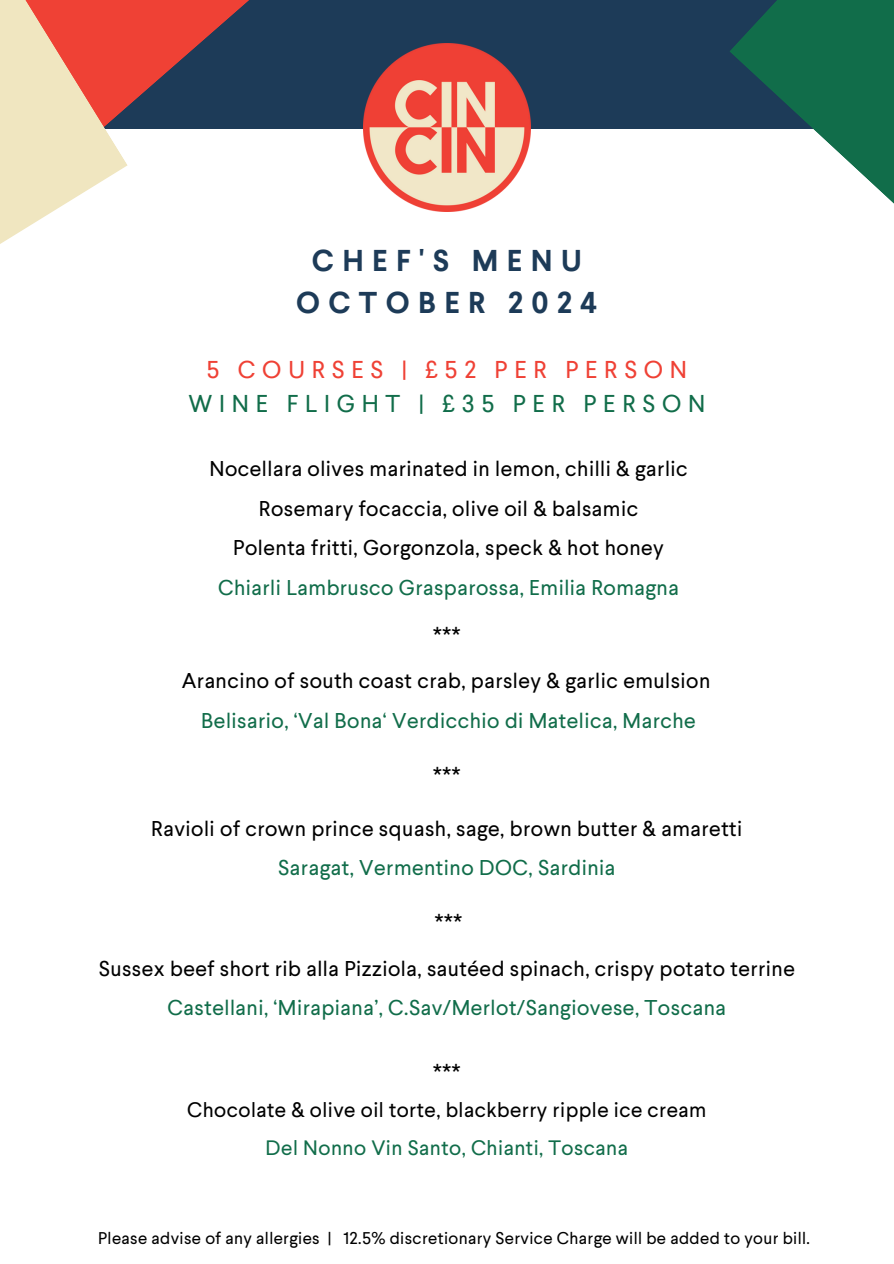
<style>
.page{position:relative;width:894px;height:1264px;background:#fff}
.page>*{position:absolute;margin:0;border:0;box-sizing:border-box;transform-origin:0 0}
.t1{font:700 30px/41.7px "Larsseit";letter-spacing:.28em;color:#1d3b58;text-align:center}
.t2{font:24.75px "Larsseit";color:#000}
.t3{font:24.3px/33.8px "Larsseit";letter-spacing:.28em;color:#116d4a;text-align:center}
.t4{font:21.3px/39.3px "Larsseit";letter-spacing:.025em;color:#000;text-align:center}
.t5{font:20.85px/38.2px "Larsseit";letter-spacing:.025em;color:#000;text-align:center}
.t6{font:16.95px "Larsseit";letter-spacing:.025em;color:#000}
.s1{color:#ef4135}
.s2{color:#116d4a}
</style>
<div class="page">
<div style="left:0;top:0;width:893px;height:128px;background:#1d3b58"></div>
<svg style="left:128px;top:0;width:332px;height:129px"></svg>
<svg style="left:0;top:0;width:128px;height:244px;fill:#f0e6c0"></svg>
<img style="left:363px;top:44px;width:168px;height:167px">
<svg style="left:729px;top:0;width:164px;height:203px;fill:#116d4a"></svg>
<h1 class="t1" style="left:296px;top:239px;width:303px">CHEF'S MENU<br>OCTOBER 2024</h1>
<h2 class="t3" style="left:188px;top:352px;width:518px"><span class="s1">5 COURSES | £52 PER PERSON<br></span>WINE FLIGHT | £35 PER PERSON</h2>
<h3 class="t4" style="left:209px;top:448px;width:479px">Nocellara olives marinated in lemon, chilli &amp; garlic Rosemary focaccia, olive oil &amp; balsamic<br>Polenta fritti, Gorgonzola, speck &amp; hot honey <span class="s2">Chiarli Lambrusco Grasparossa, Emilia Romagna</span></h3>
<h3 class="t2" style="left:433px;top:620px;width:29px">***</h3>
<h3 class="t4" style="left:182px;top:660px;width:530px">Arancino of south coast crab, parsley &amp; garlic emulsion<br><span class="s2">Belisario, ‘Val Bona‘ Verdicchio di Matelica, Marche</span></h3>
<p class="t2" style="left:433px;top:760px;width:29px">***</p>
<p class="t4" style="left:151px;top:808px;width:592px">Ravioli of crown prince squash, sage, brown butter &amp; amaretti<br><span class="s2">Saragat, Vermentino DOC, Sardinia</span></p>
<p class="t2" style="left:435px;top:907px;width:29px">***</p>
<h3 class="t4" style="left:99px;top:948px;width:697px">Sussex beef short rib alla Pizziola, sautéed spinach, crispy potato terrine<br><span class="s2">Castellani, ‘Mirapiana’, C.Sav/Merlot/Sangiovese, Toscana</span></h3>
<h3 class="t2" style="left:433px;top:1057px;width:29px">***</h3>
<p class="t5" style="left:187px;top:1089px;width:520px">Chocolate &amp; olive oil torte, blackberry ripple ice cream<br><span class="s2">Del Nonno Vin Santo, Chianti, Toscana</span></p>
<p class="t6" style="left:98px;top:1227px;width:713px">Please advise of any allergies | 12.5% discretionary Service Charge will be added to your bill.</p>
</div>
